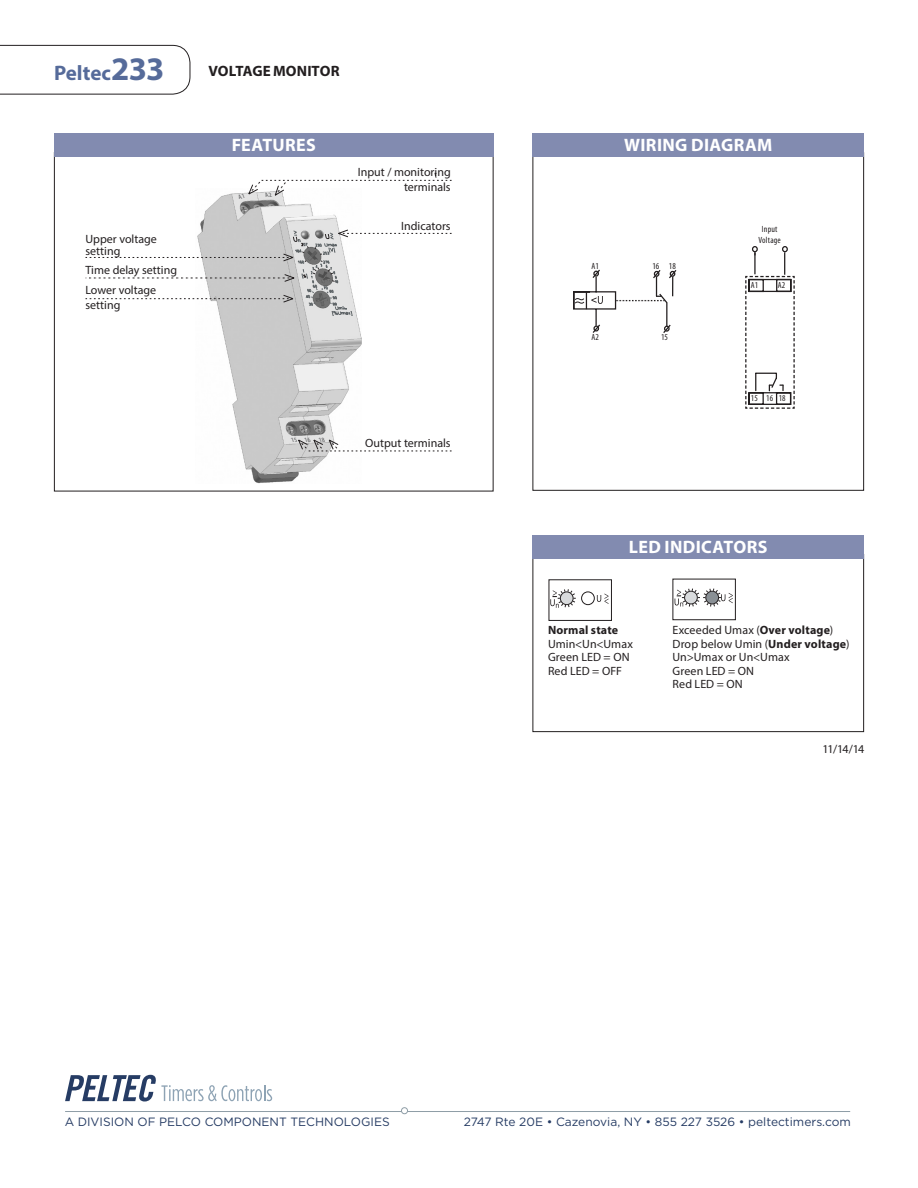
<style>
.page{position:relative;width:918px;height:1188px;background:#fff}
.page>*{position:absolute;margin:0;border:0;box-sizing:border-box;transform-origin:0 0}
.t1{font:700 21px "Myriad Pro";color:#566b9a}
._5Bold10_11{font:700 18px "Myriad Pro";letter-spacing:.02em;color:#fff}
._2BoldBlue16{font:700 15px "Myriad Pro";color:#231f20}
.pTecSpecsList{font:12px/15px "Myriad Pro";color:#231f20}
.FromInfoDoc{font:12px "Gotham";color:#263c64}
.pTecSpecsList-2{font:700 12px "Myriad Pro";letter-spacing:.015em;color:#231f20}
._4Para10_13{font:12px "Myriad Pro";color:#231f20}
.MPReg8_9_Features{font:condensed 9px/10.5px "Myriad Pro";letter-spacing:.02em;color:#231f20;text-align:center}
.t2{font:condensed 8.85px "Myriad Pro";color:#231f20}
.t3{font:italic condensed 6.45px "Myriad Pro";color:#57585a;scale:1.18 1}
.s1{font-size:33px}
.s2{font-weight:700}
</style>
<div class="page">
<div style="left:54px;top:133px;width:440px;height:24px;background:#828bb0"></div>
<div style="left:533px;top:133px;width:331px;height:24px;background:#828bb0"></div>
<svg style="left:0;top:45px;width:190px;height:49px"></svg>
<div style="left:533px;top:554px;width:331px;height:178px;border:1px solid #231f20"></div>
<div style="left:533px;top:535px;width:331px;height:23px;background:#828bb0"></div>
<div style="left:549px;top:579px;width:63px;height:42px;border:1px solid #231f20"></div>
<svg style="left:550px;top:589px;width:59px;height:19px"></svg>
<svg style="left:675px;top:588px;width:58px;height:19px"></svg>
<div style="left:673px;top:579px;width:63px;height:41px;border:1px solid #231f20"></div>
<svg style="left:65px;top:1075px;width:207px;height:27px"></svg>
<hr style="left:65px;top:1111px;width:785px;height:1px;background:#8f9ea7">
<div style="left:401px;top:1108px;width:7px;height:6px;background:#fff;border-radius:50%"></div>
<div style="left:401px;top:1107px;width:7px;height:7px;border:1px solid #8f9ea7;border-radius:50%"></div>
<img style="left:211px;top:193px;width:150px;height:291px">
<svg style="left:297px;top:438px;width:155px;height:14px"></svg>
<svg style="left:745px;top:246px;width:50px;height:163px"></svg>
<svg style="left:573px;top:269px;width:104px;height:64px"></svg>
<svg style="left:294px;top:363px;width:54px;height:28px"></svg>
<svg style="left:85px;top:206px;width:367px;height:110px"></svg>
<svg style="left:238px;top:173px;width:214px;height:26px"></svg>
<p class="t1" style="left:54px;top:59px;width:112px">Peltec<span class="s1">233</span></p>
<p class="_2BoldBlue16" style="left:209px;top:61px;width:132px">VOLTAGE MONITOR</p>
<p class="pTecSpecsList" style="left:86px;top:233px;width:73px;line-height:12px">Upper voltage setting</p>
<p class="pTecSpecsList" style="left:86px;top:283px;width:72px">Lower voltage setting</p>
<p class="pTecSpecsList" style="left:86px;top:262px;width:93px">Time delay setting</p>
<p class="_5Bold10_11" style="left:232px;top:133px;width:86px">FEATURES</p>
<p class="_5Bold10_11" style="left:624px;top:133px;width:150px">WIRING DIAGRAM</p>
<p class="pTecSpecsList" style="left:358px;top:164px;width:94px;text-align:right">Input / monitoring terminals</p>
<p class="pTecSpecsList" style="left:401px;top:219px;width:51px">Indicators</p>
<p class="t3" style="left:292px;top:436px;width:32px">15 16 18</p>
<p class="pTecSpecsList" style="left:365px;top:435px;width:87px">Output terminals</p>
<p class="MPReg8_9_Features" style="left:591px;top:261px;width:9px">A1</p>
<p class="MPReg8_9_Features" style="left:669px;top:261px;width:8px">18</p>
<p class="MPReg8_9_Features" style="left:652px;top:261px;width:8px">16</p>
<p class="MPReg8_9_Features" style="left:592px;top:332px;width:9px">A2</p>
<p class="MPReg8_9_Features" style="left:661px;top:332px;width:8px">15</p>
<p class="MPReg8_9_Features" style="left:759px;top:224px;width:24px">Input<br>Voltage</p>
<p class="t2" style="left:751px;top:281px;width:9px">A1</p>
<p class="t2" style="left:778px;top:281px;width:9px">A2</p>
<p class="t2" style="left:751px;top:394px;width:36px">15 16 18</p>
<p class="_5Bold10_11" style="left:629px;top:535px;width:140px">LED INDICATORS</p>
<p class="pTecSpecsList-2" style="left:548px;top:623px;width:72px">Normal state</p>
<p class="pTecSpecsList" style="left:548px;top:636px;width:86px">Umin&lt;Un&lt;Umax</p>
<p class="pTecSpecsList" style="left:548px;top:650px;width:83px">Green LED = ON</p>
<p class="pTecSpecsList" style="left:548px;top:663px;width:76px">Red LED = OFF</p>
<p class="pTecSpecsList" style="left:673px;top:622px;width:162px">Exceeded Umax (<span class="s2">Over voltage</span>)</p>
<p class="pTecSpecsList" style="left:673px;top:636px;width:178px">Drop below Umin (<span class="s2">Under voltage</span>)</p>
<p class="pTecSpecsList" style="left:673px;top:649px;width:119px">Un&gt;Umax or Un&lt;Umax</p>
<p class="pTecSpecsList" style="left:673px;top:663px;width:83px">Green LED = ON</p>
<p class="pTecSpecsList" style="left:673px;top:676px;width:72px">Red LED = ON</p>
<p class="_4Para10_13" style="left:822px;top:741px;width:44px">11/14/14</p>
<p class="FromInfoDoc" style="left:65px;top:1114px;width:327px">A DIVISION OF PELCO COMPONENT TECHNOLOGIES</p>
<p class="FromInfoDoc" style="left:464px;top:1114px;width:389px">2747 Rte 20E • Cazenovia, NY • 855 227 3526 • peltectimers.com</p>
</div>
